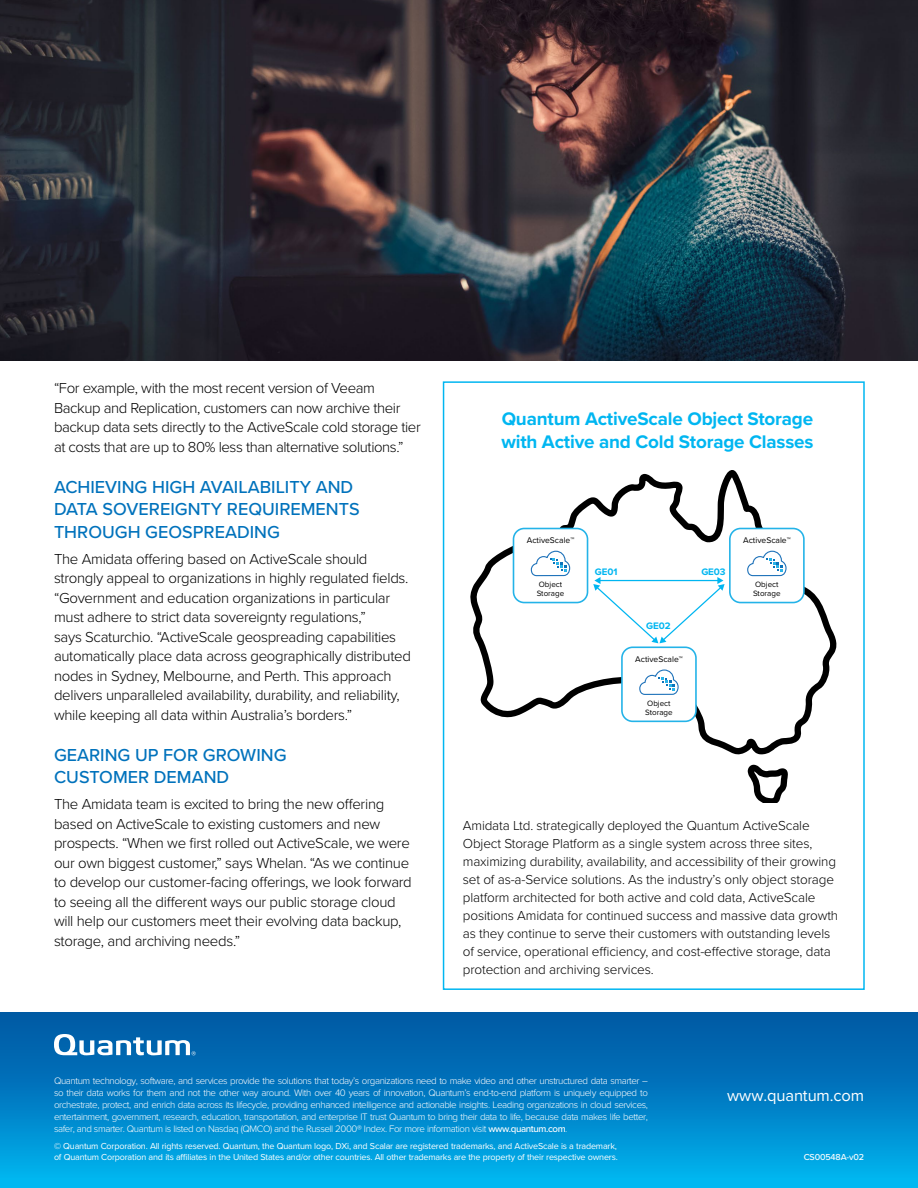
<style>
.page{position:relative;width:918px;height:1188px;background:#fff}
.page>*{position:absolute;margin:0;border:0;box-sizing:border-box;transform-origin:0 0}
.t1{font:700 18.9px/22.6px "Proxima Nova";letter-spacing:-.01em;color:#00b6f1}
.Subhead_Copy{font:500 18px/22.5px "Proxima Nova";color:#0072bc}
.t2{font:16.5px "Proxima Nova";letter-spacing:-.01em;color:#fff}
.Body_Copy{font:300 15px/19.5px "Proxima Nova";letter-spacing:-.02em;color:#000}
.Body_Copy-2{font:300 13.5px/18px "Proxima Nova";letter-spacing:-.01em;color:#000}
.t3{font:300 9.75px/12px "Proxima Nova";letter-spacing:-.04em;color:#fff;text-align:justify}
.t4{font:700 9.75px "Proxima Nova";letter-spacing:-.01em;color:#00b6f1}
.t5{font:9px/10.5px "Proxima Nova";letter-spacing:-.02em;color:#fff}
.t6{font:500 9px "Proxima Nova";letter-spacing:-.02em;color:#fff}
.t7{font:8.55px "Proxima Nova";color:#010101}
.t8{font:8.1px/9.6px "Proxima Nova";color:#010101}
.s1{font-weight:500}
</style>
<div class="page">
<div style="left:0;top:1012px;width:918px;height:176px;background:linear-gradient(to bottom,#004f9d,#00b4ef)"></div>
<div style="left:443px;top:381px;width:422px;height:609px;border:2px solid #00b6f1"></div>
<img style="left:0;top:0;width:918px;height:360px">
<svg style="left:470px;top:470px;width:367px;height:285px"></svg>
<svg style="left:747px;top:764px;width:41px;height:39px"></svg>
<svg style="left:593px;top:577px;width:132px;height:66px"></svg>
<div style="left:513px;top:529px;width:75px;height:74px;background:#fff;border-radius:11px"></div>
<div style="left:513px;top:528px;width:75px;height:75px;border:2px solid #24b3e8;border-radius:11px"></div>
<svg style="left:530px;top:550px;width:41px;height:27px"></svg>
<div style="left:730px;top:529px;width:74px;height:74px;background:#fff;border-radius:11px"></div>
<div style="left:729px;top:528px;width:76px;height:75px;border:2px solid #24b3e8;border-radius:11px"></div>
<svg style="left:747px;top:550px;width:40px;height:27px"></svg>
<div style="left:622px;top:647px;width:74px;height:74px;background:#fff;border-radius:11px"></div>
<div style="left:621px;top:646px;width:76px;height:76px;border:2px solid #24b3e8;border-radius:11px"></div>
<svg style="left:639px;top:669px;width:40px;height:26px"></svg>
<svg style="left:54px;top:1034px;width:142px;height:21px"></svg>
<p class="Body_Copy" style="left:54px;top:378px;width:368px">“For example, with the most recent version of Veeam Backup and Replication, customers can now archive their backup data sets directly to the ActiveScale cold storage tier at costs that are up to 80% less than alternative solutions.”</p>
<p class="Subhead_Copy" style="left:54px;top:475px;width:307px">ACHIEVING HIGH AVAILABILITY AND<br>DATA SOVEREIGNTY REQUIREMENTS<br>THROUGH GEOSPREADING</p>
<p class="Body_Copy" style="left:54px;top:548px;width:358px">The Amidata offering based on ActiveScale should strongly appeal to organizations in highly regulated fields. “Government and education organizations in particular must adhere to strict data sovereignty regulations,”<br>says Scaturchio. “ActiveScale geospreading capabilities automatically place data across geographically distributed nodes in Sydney, Melbourne, and Perth. This approach delivers unparalleled availability, durability, and reliability, while keeping all data within Australia’s borders.”</p>
<p class="Subhead_Copy" style="left:54px;top:743px;width:234px">GEARING UP FOR GROWING<br>CUSTOMER DEMAND</p>
<p class="Body_Copy" style="left:54px;top:794px;width:359px">The Amidata team is excited to bring the new offering based on ActiveScale to existing customers and new prospects. “When we first rolled out ActiveScale, we were our own biggest customer,” says Whelan. “As we continue to develop our customer-facing offerings, we look forward to seeing all the different ways our public storage cloud will help our customers meet their evolving data backup, storage, and archiving needs.”</p>
<p class="t1" style="left:501px;top:407px;width:314px">Quantum ActiveScale Object Storage with Active and Cold Storage Classes</p>
<p class="t7" style="left:527px;top:534px;width:49px">ActiveScale™</p>
<p class="t8" style="left:537px;top:579px;width:29px">Object<br>Storage</p>
<p class="t4" style="left:595px;top:564px;width:24px">GE01</p>
<p class="t4" style="left:701px;top:564px;width:26px">GE03</p>
<p class="t4" style="left:646px;top:618px;width:26px">GE02</p>
<p class="t7" style="left:635px;top:653px;width:49px">ActiveScale™</p>
<p class="t8" style="left:645px;top:698px;width:29px">Object<br>Storage</p>
<p class="t7" style="left:743px;top:534px;width:49px">ActiveScale™</p>
<p class="t8" style="left:753px;top:579px;width:29px">Object<br>Storage</p>
<p class="Body_Copy-2" style="left:463px;top:816px;width:377px">Amidata Ltd. strategically deployed the Quantum ActiveScale Object Storage Platform as a single system across three sites, maximizing durability, availability, and accessibility of their growing set of as-a-Service solutions. As the industry’s only object storage platform architected for both active and cold data, ActiveScale positions Amidata for continued success and massive data growth as they continue to serve their customers with outstanding levels of service, operational efficiency, and cost-effective storage, data protection and archiving services.</p>
<p class="t3" style="left:54px;top:1074px;width:596px">Quantum technology, software, and services provide the solutions that today’s organizations need to make video and other unstructured data smarter – so their data works for them and not the other way around. With over 40 years of innovation, Quantum’s end-to-end platform is uniquely equipped to orchestrate, protect, and enrich data across its lifecycle, providing enhanced intelligence and actionable insights. Leading organizations in cloud services, entertainment, government, research, education, transportation, and enterprise IT trust Quantum to bring their data to life, because data makes life better, safer, and smarter. Quantum is listed on Nasdaq (QMCO) and the Russell 2000® Index. For more information visit <span class="s1">www.quantum.com</span>.</p>
<p class="t5" style="left:54px;top:1141px;width:565px">© Quantum Corporation. All rights reserved. Quantum, the Quantum logo, DXi, and Scalar are registered trademarks, and ActiveScale is a trademark, of Quantum Corporation and its affiliates in the United States and/or other countries. All other trademarks are the property of their respective owners.</p>
<p class="t6" style="left:804px;top:1150px;width:62px">CS00548A-v02</p>
<p class="t2" style="left:727px;top:1083px;width:138px">www.quantum.com</p>
</div>
